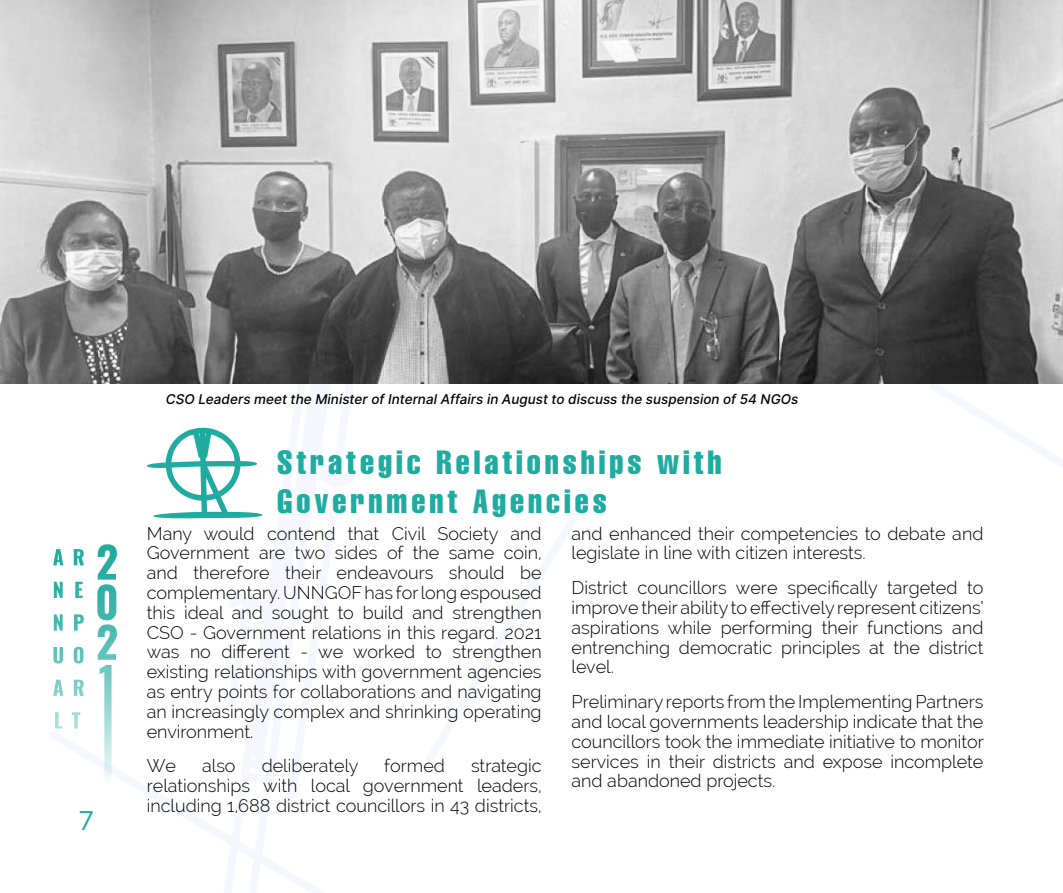
<style>
.page{position:relative;width:1063px;height:893px;background:#fff}
.page>*{position:absolute;margin:0;border:0;box-sizing:border-box;transform-origin:0 0}
.t1{font:extra-condensed 33px/39px "Helvetica";letter-spacing:.12em;color:#1faba0}
.t2{font:27px "Gotham";color:#23aba0}
.t3{font:300 18px/19.8px "Raleway";color:#000;text-align:justify}
.t4{font:italic 500 13.5px "Inter";color:#000}
</style>
<div class="page">
<svg style="left:929px;top:383px;width:134px;height:1px"></svg>
<svg style="left:97px;top:544px;width:20px;height:234px"></svg>
<svg style="left:53px;top:549px;width:10px;height:16px"></svg>
<svg style="left:54px;top:582px;width:9px;height:16px"></svg>
<svg style="left:54px;top:614px;width:9px;height:17px"></svg>
<svg style="left:53px;top:647px;width:10px;height:16px"></svg>
<svg style="left:53px;top:680px;width:10px;height:16px"></svg>
<svg style="left:55px;top:712px;width:7px;height:16px"></svg>
<svg style="left:74px;top:549px;width:10px;height:16px"></svg>
<svg style="left:75px;top:582px;width:8px;height:16px"></svg>
<svg style="left:74px;top:614px;width:10px;height:17px"></svg>
<svg style="left:74px;top:647px;width:9px;height:16px"></svg>
<svg style="left:74px;top:680px;width:10px;height:16px"></svg>
<svg style="left:72px;top:712px;width:8px;height:16px"></svg>
<svg style="left:146px;top:428px;width:117px;height:91px"></svg>
<img style="left:1px;top:0;width:1062px;height:383px">
<h2 class="t2" style="left:78px;top:803px;width:18px">7</h2>
<p class="t4" style="left:166px;top:390px;width:634px">CSO Leaders meet the Minister of Internal Affairs in August to discuss the suspension of 54 NGOs</p>
<h1 class="t1" style="left:277px;top:442px;width:446px">Strategic Relationships with<br>Government Agencies</h1>
<p class="t3" style="left:147px;top:523px;width:396px">Many would contend that Civil Society and Government are two sides of the same coin, and therefore their endeavours should be complementary. UNNGOF has for long espoused this ideal and sought to build and strengthen CSO - Government relations in this regard. 2021 was no different - we worked to strengthen existing relationships with government agencies as entry points for collaborations and navigating an increasingly complex and shrinking operating environment.</p>
<p class="t3" style="left:147px;top:756px;width:31px">We</p>
<p class="t3" style="left:202px;top:756px;width:35px">also</p>
<p class="t3" style="left:262px;top:756px;width:99px">deliberately</p>
<p class="t3" style="left:384px;top:756px;width:62px">formed</p>
<p class="t3" style="left:572px;top:523px;width:413px">and enhanced their competencies to debate and legislate in line with citizen interests.</p>
<p class="t3" style="left:572px;top:578px;width:414px">District councillors were specifically targeted to improve their ability to effectively represent citizens’ aspirations while performing their functions and entrenching democratic principles at the district level.</p>
<p class="t3" style="left:572px;top:692px;width:414px">Preliminary reports from the Implementing Partners and local governments leadership indicate that the councillors took the immediate initiative to monitor services in their districts and expose incomplete and abandoned projects.</p>
<p class="t3" style="left:147px;top:756px;width:396px;text-indent:324px">strategic relationships with local government leaders, including 1,688 district councillors in 43 districts,</p>
</div>
